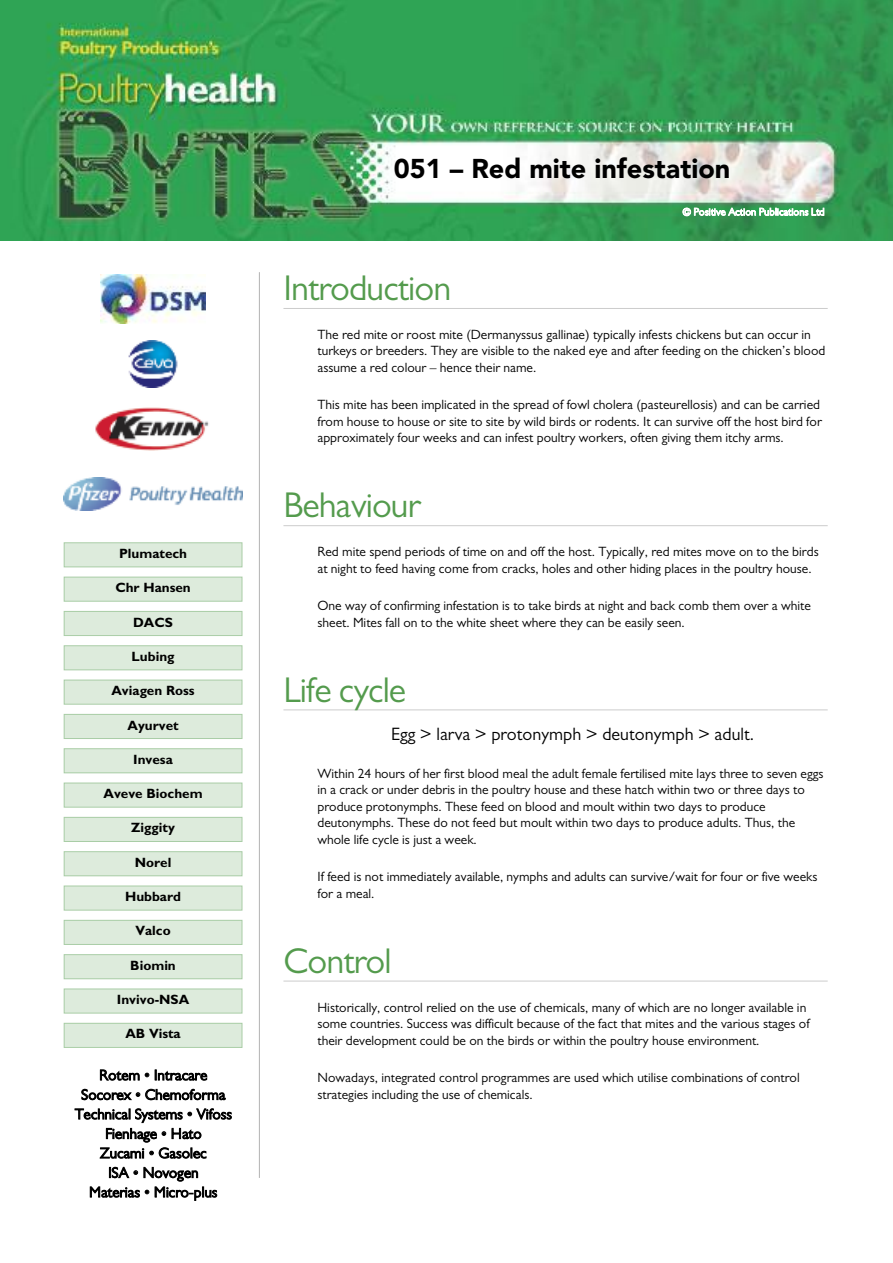
<style>
.page{position:relative;width:893px;height:1263px;background:#fff}
.page>*{position:absolute;margin:0;border:0;box-sizing:border-box;transform-origin:0 0}
.t1{font:36px "Gill Sans";letter-spacing:-.025em;color:#549b4d}
.t2{font:900 27px "Avenir";color:#000}
.t3{font:18px "Gill Sans";color:#000}
.t4{font:15px/19.5px "Gill Sans";color:#000;text-align:center}
.t5{font:13.5px/16.5px "Gill Sans";color:#000}
.t6{font:700 13.5px "Gill Sans";color:#000}
.t7{font:10.5px "Gill Sans";color:#fff}
</style>
<div class="page">
<img style="left:0;top:0;width:893px;height:240px">
<hr style="left:259px;top:272px;width:1px;height:906px;background:#b3b3b3">
<hr style="left:283px;top:308px;width:545px;height:1px;background:#ccc">
<hr style="left:283px;top:525px;width:545px;height:1px;background:#ccc">
<hr style="left:283px;top:709px;width:545px;height:1px;background:#ccc">
<hr style="left:283px;top:981px;width:545px;height:1px;background:#ccc">
<img style="left:95px;top:408px;width:114px;height:42px">
<div style="left:65px;top:989px;width:177px;height:24px;background:#ddebdc"></div>
<div style="left:64px;top:988px;width:178px;height:25px;border:1px solid #a9cda6"></div>
<div style="left:65px;top:818px;width:177px;height:23px;background:#ddebdc"></div>
<div style="left:64px;top:817px;width:178px;height:25px;border:1px solid #a9cda6"></div>
<div style="left:65px;top:612px;width:177px;height:23px;background:#ddebdc"></div>
<div style="left:64px;top:611px;width:178px;height:25px;border:1px solid #a9cda6"></div>
<div style="left:65px;top:646px;width:177px;height:23px;background:#ddebdc"></div>
<div style="left:64px;top:645px;width:178px;height:25px;border:1px solid #a9cda6"></div>
<div style="left:65px;top:680px;width:177px;height:24px;background:#ddebdc"></div>
<div style="left:64px;top:680px;width:178px;height:24px;border:1px solid #a9cda6"></div>
<div style="left:65px;top:577px;width:177px;height:24px;background:#ddebdc"></div>
<div style="left:64px;top:577px;width:178px;height:25px;border:1px solid #a9cda6"></div>
<div style="left:65px;top:1024px;width:177px;height:23px;background:#ddebdc"></div>
<div style="left:64px;top:1023px;width:178px;height:25px;border:1px solid #a9cda6"></div>
<div style="left:65px;top:852px;width:177px;height:23px;background:#ddebdc"></div>
<div style="left:64px;top:851px;width:178px;height:25px;border:1px solid #a9cda6"></div>
<div style="left:65px;top:886px;width:177px;height:24px;background:#ddebdc"></div>
<div style="left:64px;top:886px;width:178px;height:24px;border:1px solid #a9cda6"></div>
<div style="left:65px;top:921px;width:177px;height:23px;background:#ddebdc"></div>
<div style="left:64px;top:920px;width:178px;height:25px;border:1px solid #a9cda6"></div>
<div style="left:65px;top:955px;width:177px;height:23px;background:#ddebdc"></div>
<div style="left:64px;top:954px;width:178px;height:25px;border:1px solid #a9cda6"></div>
<div style="left:65px;top:749px;width:177px;height:23px;background:#ddebdc"></div>
<div style="left:64px;top:748px;width:178px;height:25px;border:1px solid #a9cda6"></div>
<div style="left:65px;top:783px;width:177px;height:24px;background:#ddebdc"></div>
<div style="left:64px;top:783px;width:178px;height:24px;border:1px solid #a9cda6"></div>
<div style="left:65px;top:715px;width:177px;height:23px;background:#ddebdc"></div>
<div style="left:64px;top:714px;width:178px;height:25px;border:1px solid #a9cda6"></div>
<div style="left:65px;top:543px;width:177px;height:23px;background:#ddebdc"></div>
<div style="left:64px;top:542px;width:178px;height:25px;border:1px solid #a9cda6"></div>
<img style="left:101px;top:274px;width:104px;height:49px">
<img style="left:64px;top:478px;width:178px;height:33px">
<img style="left:128px;top:340px;width:50px;height:47px">
<p class="t6" style="left:119px;top:548px;width:70px">Plumatech</p>
<p class="t6" style="left:115px;top:582px;width:77px">Chr Hansen</p>
<p class="t6" style="left:133px;top:617px;width:41px">DACS</p>
<p class="t6" style="left:132px;top:651px;width:44px">Lubing</p>
<p class="t6" style="left:111px;top:685px;width:85px">Aviagen Ross</p>
<p class="t6" style="left:127px;top:720px;width:53px">Ayurvet</p>
<p class="t6" style="left:133px;top:754px;width:41px">Invesa</p>
<p class="t6" style="left:104px;top:788px;width:101px">Aveve Biochem</p>
<p class="t6" style="left:131px;top:823px;width:45px">Ziggity</p>
<p class="t6" style="left:135px;top:857px;width:38px">Norel</p>
<p class="t6" style="left:125px;top:891px;width:57px">Hubbard</p>
<p class="t6" style="left:135px;top:926px;width:37px">Valco</p>
<p class="t6" style="left:130px;top:960px;width:47px">Biomin</p>
<p class="t6" style="left:117px;top:994px;width:74px">Invivo-NSA</p>
<p class="t6" style="left:125px;top:1029px;width:57px">AB Vista</p>
<p class="t4" style="left:75px;top:1067px;width:159px">Rotem • Intracare<br>Socorex • Chemoforma<br>Technical Systems • Vifoss<br>Fienhage • Hato<br>Zucami • Gasolec<br>ISA • Novogen<br>Materias • Micro-plus</p>
<h2 class="t2" style="left:394px;top:157px;width:338px">051 – Red mite infestation</h2>
<p class="t7" style="left:683px;top:208px;width:143px">© Positive Action Publications Ltd</p>
<h1 class="t1" style="left:283px;top:276px;width:169px">Introduction</h1>
<p class="t5" style="left:317px;top:328px;width:509px">The red mite or roost mite (Dermanyssus gallinae) typically infests chickens but can occur in turkeys or breeders. They are visible to the naked eye and after feeding on the chicken’s blood assume a red colour – hence their name.</p>
<p class="t5" style="left:317px;top:398px;width:506px">This mite has been implicated in the spread of fowl cholera (pasteurellosis) and can be carried from house to house or site to site by wild birds or rodents. It can survive off the host bird for approximately four weeks and can infest poultry workers, often giving them itchy arms.</p>
<h1 class="t1" style="left:283px;top:493px;width:139px">Behaviour</h1>
<p class="t5" style="left:317px;top:545px;width:503px">Red mite spend periods of time on and off the host. Typically, red mites move on to the birds at night to feed having come from cracks, holes and other hiding places in the poultry house.</p>
<p class="t5" style="left:317px;top:599px;width:495px">One way of confirming infestation is to take birds at night and back comb them over a white sheet. Mites fall on to the white sheet where they can be easily seen.</p>
<h1 class="t1" style="left:283px;top:677px;width:124px">Life cycle</h1>
<h3 class="t3" style="left:391px;top:728px;width:364px">Egg &gt; larva &gt; protonymph &gt; deutonymph &gt; adult.</h3>
<p class="t5" style="left:317px;top:766px;width:508px">Within 24 hours of her first blood meal the adult female fertilised mite lays three to seven eggs in a crack or under debris in the poultry house and these hatch within two or three days to produce protonymphs. These feed on blood and moult within two days to produce deutonymphs. These do not feed but moult within two days to produce adults. Thus, the whole life cycle is just a week.</p>
<p class="t5" style="left:317px;top:870px;width:501px">If feed is not immediately available, nymphs and adults can survive/wait for four or five weeks for a meal.</p>
<h1 class="t1" style="left:283px;top:948px;width:110px">Control</h1>
<p class="t5" style="left:317px;top:1000px;width:494px">Historically, control relied on the use of chemicals, many of which are no longer available in some countries. Success was difficult because of the fact that mites and the various stages of their development could be on the birds or within the poultry house environment.</p>
<p class="t5" style="left:317px;top:1071px;width:484px">Nowadays, integrated control programmes are used which utilise combinations of control strategies including the use of chemicals.</p>
</div>
